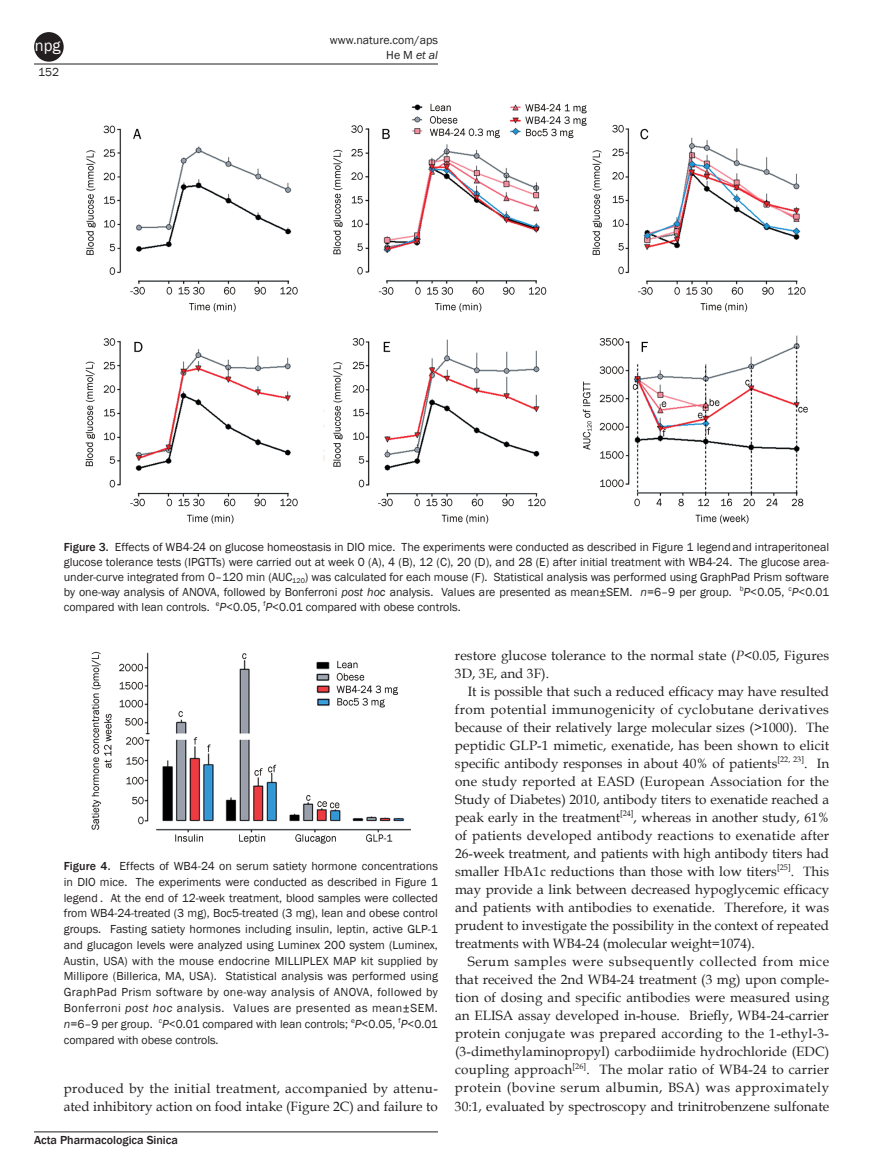
<style>
.page{position:relative;width:893px;height:1170px;background:#fff}
.page>*{position:absolute;margin:0;border:0;box-sizing:border-box;transform-origin:0 0}
.t1{font:16.5px "Franklin Gothic";color:#fff}
.t2{font:13.5px/18px "Book Antiqua";color:#231f20}
.t3{font:12px/15.8px "Franklin Gothic";color:#231f20;text-align:justify}
.t4{font:500 12px "Franklin Gothic";color:#231f20}
.s1{font-style:italic}
.s2{font-weight:500}
</style>
<div class="page">
<hr style="left:34px;top:64px;width:404px;height:1px;background:#231f20">
<hr style="left:34px;top:1131px;width:404px;height:1px;background:#231f20">
<div style="left:34px;top:32px;width:30px;height:30px;background:#231f20;border-radius:50%"></div>
<img style="left:85px;top:103px;width:723px;height:421px">
<img style="left:91px;top:651px;width:319px;height:192px">
<p class="t1" style="left:35px;top:35px;width:27px">npg</p>
<p class="t3" style="left:38px;top:64px;width:22px">152</p>
<p class="t3" style="left:330px;top:32px;width:110px;line-height:15px;text-align:right">www.nature.com/aps<br>He M <span class="s1">et al</span></p>
<p class="t3" style="left:64px;top:540px;width:767px;line-height:15px"><span class="s2">Figure 3.</span> Effects of WB4-24 on glucose homeostasis in DIO mice. The experiments were conducted as described in Figure 1 legend and intraperitoneal glucose tolerance tests (IPGTTs) were carried out at week 0 (A), 4 (B), 12 (C), 20 (D), and 28 (E) after initial treatment with WB4-24. The glucose area&shy;under-curve integrated from 0–120 min (AUC<sub>120</sub>) was calculated for each mouse (F). Statistical analysis was performed using GraphPad Prism software by one-way analysis of ANOVA, followed by Bonferroni <span class="s1">post hoc</span> analysis. Values are presented as mean±SEM. <span class="s1">n</span>=6–9 per group. <sup>b</sup><span class="s1">P</span>&lt;0.05, <sup>c</sup><span class="s1">P</span>&lt;0.01 compared with lean controls. <sup>e</sup><span class="s1">P</span>&lt;0.05, <sup>f</sup><span class="s1">P</span>&lt;0.01 compared with obese controls.</p>
<p class="t3" style="left:64px;top:858px;width:376px"><span class="s2">Figure 4.</span> Effects of WB4-24 on serum satiety hormone concentrations in DIO mice. The experiments were conducted as described in Figure 1 legend . At the end of 12-week treatment, blood samples were collected from WB4-24-treated (3 mg), Boc5-treated (3 mg), lean and obese control groups. Fasting satiety hormones including insulin, leptin, active GLP-1 and glucagon levels were analyzed using Luminex 200 system (Luminex, Austin, USA) with the mouse endocrine MILLIPLEX MAP kit supplied by Millipore (Billerica, MA, USA). Statistical analysis was performed using GraphPad Prism software by one-way analysis of ANOVA, followed by Bonferroni <span class="s1">post hoc</span> analysis. Values are presented as mean±SEM. <span class="s1">n</span>=6–9 per group. <sup>c</sup><span class="s1">P</span>&lt;0.01 compared with lean controls; <sup>e</sup><span class="s1">P</span>&lt;0.05, <sup>f</sup><span class="s1">P</span>&lt;0.01 compared with obese controls.</p>
<p class="t2" style="left:64px;top:1078px;width:376px">produced by the initial treatment, accompanied by attenu&shy;ated inhibitory action on food intake (Figure 2C) and failure to</p>
<p class="t4" style="left:34px;top:1132px;width:145px">Acta Pharmacologica Sinica</p>
<p class="t2" style="left:455px;top:646px;width:376px">restore glucose tolerance to the normal state (<span class="s1">P</span>&lt;0.05, Figures<br>3D, 3E, and 3F).</p>
<p class="t2" style="left:455px;top:682px;width:376px;text-align:justify;text-indent:13px">It is possible that such a reduced efficacy may have resulted from potential immunogenicity of cyclobutane derivatives because of their relatively large molecular sizes (&gt;1000). The peptidic GLP-1 mimetic, exenatide, has been shown to elicit specific antibody responses in about 40% of patients<sup>[22,</sup> <sup>23]</sup>. In one study reported at EASD (European Association for the Study of Diabetes) 2010, antibody titers to exenatide reached a peak early in the treatment<sup>[24]</sup>, whereas in another study, 61% of patients developed antibody reactions to exenatide after 26-week treatment, and patients with high antibody titers had smaller HbA1c reductions than those with low titers<sup>[25]</sup>. This may provide a link between decreased hypoglycemic efficacy and patients with antibodies to exenatide. Therefore, it was prudent to investigate the possibility in the context of repeated treatments with WB4-24 (molecular weight=1074).</p>
<p class="t2" style="left:455px;top:952px;width:376px;text-align:justify;text-indent:13px">Serum samples were subsequently collected from mice that received the 2nd WB4-24 treatment (3 mg) upon comple&shy;tion of dosing and specific antibodies were measured using an ELISA assay developed in-house. Briefly, WB4-24-carrier protein conjugate was prepared according to the 1-ethyl-3- (3-dimethylaminopropyl) carbodiimide hydrochloride (EDC) coupling approach<sup>[26]</sup>. The molar ratio of WB4-24 to carrier protein (bovine serum albumin, BSA) was approximately 30:1, evaluated by spectroscopy and trinitrobenzene sulfonate</p>
</div>
